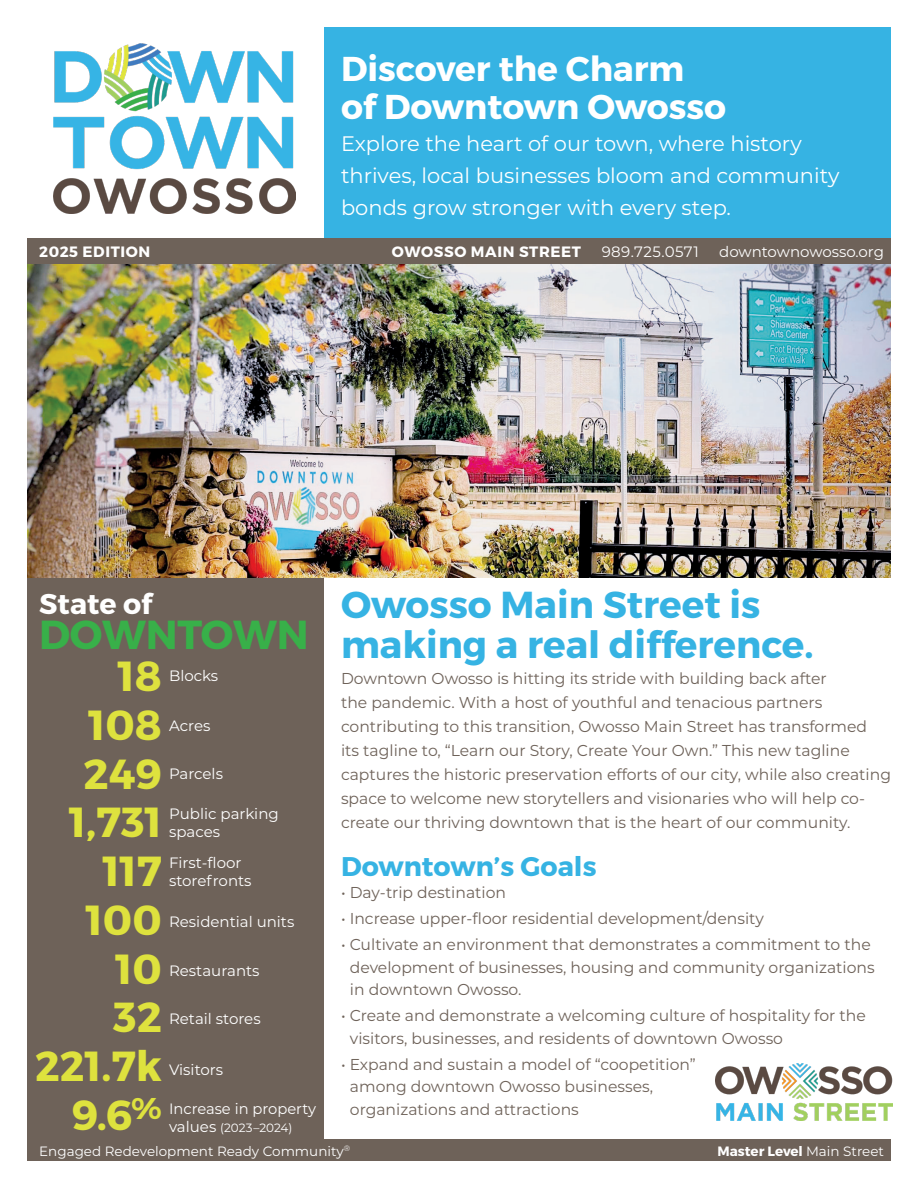
<style>
.page{position:relative;width:918px;height:1188px;background:#fff}
.page>*{position:absolute;margin:0;border:0;box-sizing:border-box;transform-origin:0 0}
.t1{font:700 42px "Montserrat";color:#dee23e}
.t2{font:700 40.5px "Montserrat";letter-spacing:-.01em;color:#38b049}
.t3{font:700 37.5px/40.5px "Montserrat";color:#36b3e3}
.t4{font:700 34.5px/37.5px "Montserrat";color:#fff}
.t5{font:700 28.5px "Montserrat";color:#fff}
.t6{font:700 27px "Montserrat";color:#36b3e3}
.t7{font:21px/32.1px "Montserrat";color:#fff}
.t8{font:15.75px/24px "Montserrat";color:#6e6259}
.t9{font:15px/18px "Montserrat";color:#fff}
.t10{font:700 15px "Montserrat";letter-spacing:.04em;color:#fff}
.t11{font:15px "Montserrat";letter-spacing:.03em;color:#fff}
.t12{font:13.5px "Montserrat";color:#fff}
.t13{font:700 13.5px "Montserrat";color:#fff}
.t14{font:12px "Montserrat";letter-spacing:-.005em;color:#fff}
.s1{font-size:15px}
.s2{font-weight:400}
</style>
<div class="page">
<div style="left:27px;top:505px;width:296px;height:656px;background:#6e6259"></div>
<img style="left:27px;top:264px;width:864px;height:314px">
<img style="left:54px;top:44px;width:241px;height:170px">
<div style="left:324px;top:27px;width:567px;height:230px;background:#36b3e3"></div>
<img style="left:715px;top:1063px;width:177px;height:58px">
<div style="left:27px;top:238px;width:864px;height:26px;background:#6e6259"></div>
<div style="left:27px;top:1140px;width:864px;height:21px;background:#6e6259"></div>
<p class="t10" style="left:39px;top:242px;width:113px">2025 EDITION</p>
<p class="t4" style="left:341px;top:51px;width:387px">Discover the Charm of Downtown Owosso</p>
<p class="t7" style="left:341px;top:126px;width:500px">Explore the heart of our town, where history thrives, local businesses bloom and community bonds grow stronger with every step.</p>
<p class="t10" style="left:392px;top:242px;width:191px">OWOSSO MAIN STREET</p>
<p class="t11" style="left:602px;top:241px;width:99px">989.725.0571</p>
<p class="t9" style="left:719px;top:242px;width:166px">downtownowosso.org</p>
<p class="t5" style="left:39px;top:586px;width:114px">State of</p>
<p class="t2" style="left:39px;top:609px;width:271px">DOWNTOWN</p>
<p class="t1" style="left:118px;top:650px;width:46px">18</p>
<p class="t1" style="left:88px;top:699px;width:75px">108</p>
<p class="t1" style="left:84px;top:748px;width:80px">249</p>
<p class="t1" style="left:69px;top:796px;width:95px">1,731</p>
<p class="t1" style="left:102px;top:845px;width:61px">117</p>
<p class="t1" style="left:86px;top:894px;width:78px">100</p>
<p class="t1" style="left:115px;top:943px;width:48px">10</p>
<p class="t1" style="left:113px;top:991px;width:50px">32</p>
<p class="t1" style="left:35px;top:1040px;width:128px">221.7k</p>
<p class="t1" style="left:72px;top:1089px;width:92px">9.6<sup>%</sup></p>
<p class="t9" style="left:169px;top:666px;width:51px">Blocks</p>
<p class="t9" style="left:169px;top:716px;width:43px">Acres</p>
<p class="t9" style="left:169px;top:764px;width:55px">Parcels</p>
<p class="t9" style="left:169px;top:804px;width:111px">Public parking spaces</p>
<p class="t9" style="left:169px;top:853px;width:84px">First-floor storefronts</p>
<p class="t9" style="left:169px;top:912px;width:127px">Residential units</p>
<p class="t9" style="left:169px;top:961px;width:92px">Restaurants</p>
<p class="t9" style="left:169px;top:1009px;width:93px">Retail stores</p>
<p class="t9" style="left:169px;top:1060px;width:56px">Visitors</p>
<p class="t9" style="left:169px;top:1099px;width:149px">Increase in property</p>
<p class="t14" style="left:169px;top:1119px;width:125px"><span class="s1">values</span> (2023–2024)</p>
<p class="t3" style="left:341px;top:585px;width:474px">Owosso Main Street is making a real difference.</p>
<p class="t8" style="left:341px;top:666px;width:552px">Downtown Owosso is hitting its stride with building back after<br>the pandemic. With a host of youthful and tenacious partners contributing to this transition, Owosso Main Street has transformed<br>its tagline to, “Learn our Story, Create Your Own.” This new tagline captures the historic preservation efforts of our city, while also creating space to welcome new storytellers and visionaries who will help co&shy;create our thriving downtown that is the heart of our community.</p>
<p class="t6" style="left:341px;top:850px;width:257px">Downtown’s Goals</p>
<p class="t8" style="left:341px;top:880px;width:167px">• Day-trip destination</p>
<p class="t8" style="left:341px;top:906px;width:424px">• Increase upper-floor residential development/density</p>
<p class="t8" style="left:350px;top:933px;width:526px;line-height:22.5px;text-indent:-9px">• Cultivate an environment that demonstrates a commitment to the development of businesses, housing and community organizations in downtown Owosso.</p>
<p class="t8" style="left:350px;top:1004px;width:517px;line-height:22.5px;text-indent:-9px">• Create and demonstrate a welcoming culture of hospitality for the visitors, businesses, and residents of downtown Owosso</p>
<p class="t8" style="left:350px;top:1053px;width:348px;line-height:22.5px;text-indent:-9px">• Expand and sustain a model of “coopetition” among downtown Owosso businesses, organizations and attractions</p>
<p class="t12" style="left:39px;top:1142px;width:312px">Engaged Redevelopment Ready Community<sup>®</sup></p>
<p class="t13" style="left:717px;top:1143px;width:168px">Master Level <span class="s2">Main Street</span></p>
</div>
